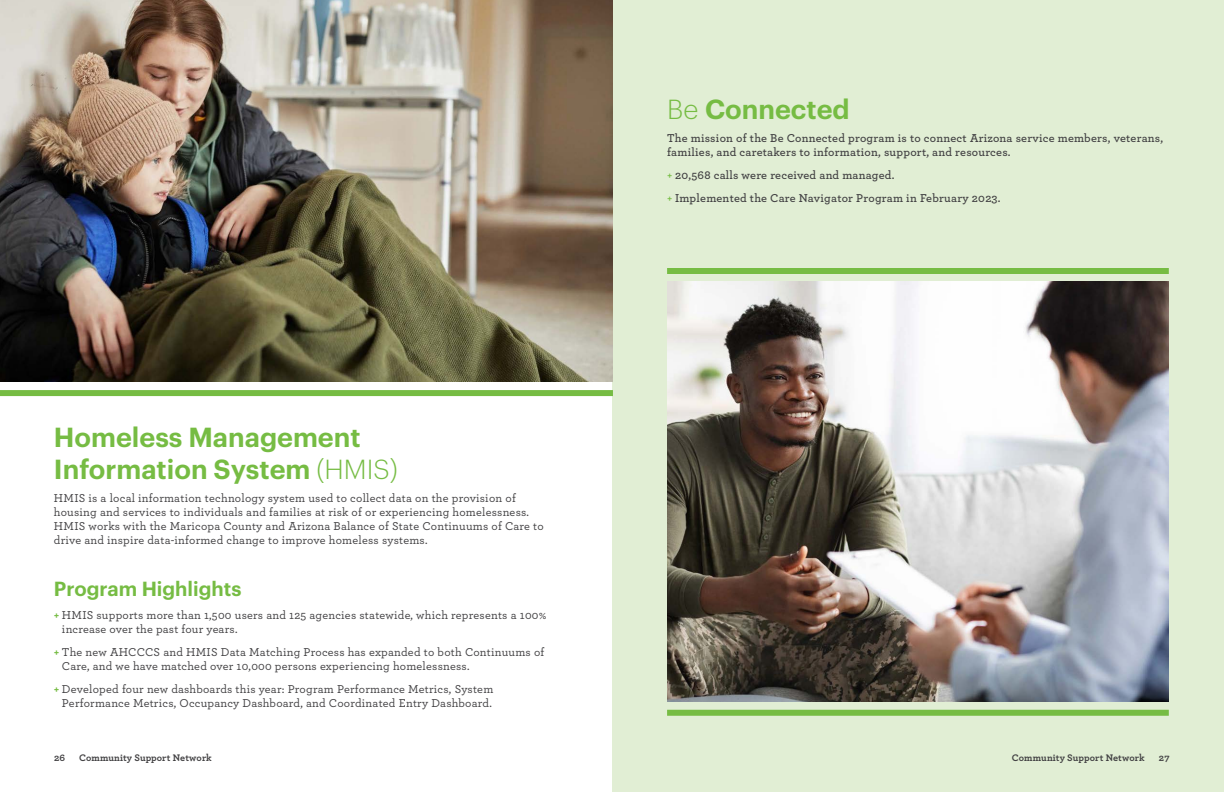
<style>
.page{position:relative;width:1224px;height:792px;background:#fff}
.page>*{position:absolute;margin:0;border:0;box-sizing:border-box;transform-origin:0 0}
.t1{font:600 27px/32px "Graphik";color:#76bc43}
.t2{font:600 20px "Graphik";color:#76bc43}
.t3{font:500 12px/14px "Archer";letter-spacing:.02em;color:#414042}
.t4{font:600 12px/14px "Archer";letter-spacing:.02em;color:#414042}
.t5{font:700 10px "Archer";letter-spacing:.005em;color:#414042}
.s1{font-weight:300}
.s2{font-weight:700;color:#76bc43}
.s3{color:#76bc43}
</style>
<div class="page">
<div style="left:613px;top:0;width:611px;height:792px;background:#e1eed4"></div>
<img style="left:0;top:0;width:613px;height:382px">
<img style="left:667px;top:282px;width:502px;height:420px">
<div style="left:0;top:390px;width:613px;height:6px;background:#76bc43"></div>
<div style="left:667px;top:710px;width:502px;height:6px;background:#76bc43"></div>
<div style="left:667px;top:268px;width:502px;height:6px;background:#76bc43"></div>
<h1 class="t1" style="left:54px;top:418px;width:345px">Homeless Management<br>Information System <span class="s1">(HMIS)</span></h1>
<p class="t3" style="left:54px;top:490px;width:491px">HMIS is a local information technology system used to collect data on the provision of housing and services to individuals and families at risk of or experiencing homelessness.<br>HMIS works with the Maricopa County and Arizona Balance of State Continuums of Care to drive and inspire data-informed change to improve homeless systems.</p>
<h2 class="t2" style="left:54px;top:573px;width:189px">Program Highlights</h2>
<p class="t3" style="left:62px;top:607px;width:486px;text-indent:-8px"><span class="s2">+</span> HMIS supports more than 1,500 users and 125 agencies statewide, which represents a 100% increase over the past four years.</p>
<p class="t3" style="left:62px;top:644px;width:484px;text-indent:-8px"><span class="s2">+</span> The new AHCCCS and HMIS Data Matching Process has expanded to both Continuums of<br>Care, and we have matched over 10,000 persons experiencing homelessness.</p>
<p class="t3" style="left:54px;top:681px;width:441px;text-align:center"><span class="s2">+</span> Developed four new dashboards this year: Program Performance Metrics, System<br>Performance Metrics, Occupancy Dashboard, and Coordinated Entry Dashboard.</p>
<h1 class="t1" style="left:667px;top:91px;width:184px"><span class="s1">Be</span> Connected</h1>
<p class="t4" style="left:667px;top:131px;width:498px">The mission of the Be Connected program is to connect Arizona service members, veterans, families, and caretakers to information, support, and resources.</p>
<p class="t4" style="left:667px;top:163px;width:335px;line-height:23px"><span class="s3">+</span> 20,568 calls were received and managed.<br><span class="s3">+</span> Implemented the Care Navigator Program in February 2023.</p>
<p class="t5" style="left:54px;top:750px;width:13px">26</p>
<p class="t5" style="left:79px;top:750px;width:134px">Community Support Network</p>
<p class="t5" style="left:1012px;top:750px;width:134px">Community Support Network</p>
<p class="t5" style="left:1159px;top:750px;width:12px">27</p>
</div>
